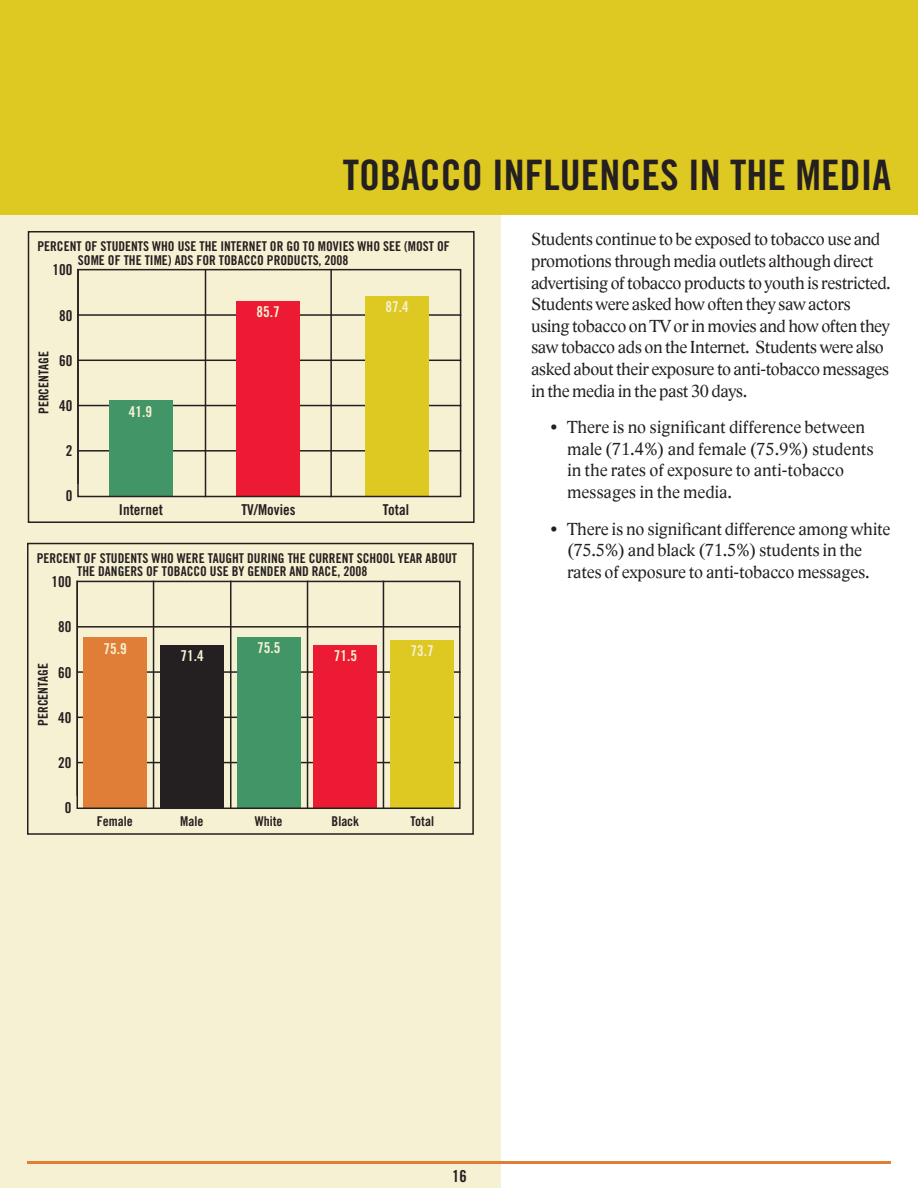
<style>
.page{position:relative;width:918px;height:1188px;background:#fff}
.page>*{position:absolute;margin:0;border:0;box-sizing:border-box;transform-origin:0 0}
.t1{font:42px "Trade Gothic Bold Cond Twenty";color:#241f20}
.t2{font:18px/21.6px "Lido STF";letter-spacing:-.02em;color:#241f20}
.t3{font:18px/21.6px "Lido STF";color:#241f20}
.t4{font:16.5px "Trade Gothic Bold Cond Twenty";color:#241f20}
.t5{font:15px "Trade Gothic Bold Cond Twenty";color:#241f20}
.t6{font:15px "Trade Gothic Bold Cond Twenty";color:#f6f1d2}
.t7{font:13.5px/13.5px "Trade Gothic Bold Cond Twenty";color:#241f20}
</style>
<div class="page">
<div style="left:0;top:1px;width:500px;height:1187px;background:#f6f1d2"></div>
<div style="left:0;top:0;width:918px;height:215px;background:#dec822"></div>
<div style="left:28px;top:231px;width:447px;height:292px;border:2px solid #241f20"></div>
<hr style="left:330px;top:269px;width:2px;height:228px;background:#231f20">
<hr style="left:205px;top:269px;width:1px;height:228px;background:#241f20">
<hr style="left:78px;top:314px;width:383px;height:2px;background:#241f20">
<hr style="left:78px;top:360px;width:383px;height:1px;background:#241f20">
<hr style="left:78px;top:405px;width:383px;height:1px;background:#241f20">
<hr style="left:78px;top:450px;width:383px;height:2px;background:#241f20">
<div style="left:109px;top:401px;width:64px;height:95px;background:#429566"></div>
<div style="left:236px;top:302px;width:64px;height:194px;background:#ed1a33"></div>
<div style="left:365px;top:296px;width:64px;height:200px;background:#dec822"></div>
<div style="left:77px;top:269px;width:384px;height:228px;border:2px solid #241f20"></div>
<hr style="left:27px;top:1161px;width:864px;height:3px;background:#e07e37">
<div style="left:27px;top:543px;width:447px;height:292px;border:2px solid #241f20"></div>
<hr style="left:230px;top:581px;width:1px;height:228px;background:#231f20">
<hr style="left:307px;top:581px;width:1px;height:228px;background:#231f20">
<hr style="left:383px;top:581px;width:1px;height:228px;background:#231f20">
<hr style="left:153px;top:581px;width:1px;height:228px;background:#241f20">
<hr style="left:77px;top:626px;width:384px;height:2px;background:#241f20">
<hr style="left:77px;top:671px;width:384px;height:2px;background:#241f20">
<hr style="left:77px;top:717px;width:384px;height:1px;background:#241f20">
<hr style="left:77px;top:762px;width:384px;height:1px;background:#241f20">
<div style="left:84px;top:637px;width:63px;height:171px;background:#e07e37"></div>
<div style="left:160px;top:645px;width:64px;height:163px;background:#241f20"></div>
<div style="left:237px;top:638px;width:63px;height:170px;background:#429566"></div>
<div style="left:314px;top:645px;width:63px;height:163px;background:#ed1a33"></div>
<div style="left:390px;top:640px;width:64px;height:168px;background:#dec822"></div>
<div style="left:76px;top:581px;width:385px;height:228px;border:2px solid #241f20"></div>
<h1 class="t1" style="left:343px;top:150px;width:549px">TOBACCO INFLUENCES IN THE MEDIA</h1>
<p class="t7" style="left:37px;top:240px;width:412px">PERCENT OF STUDENTS WHO USE THE INTERNET OR GO TO MOVIES WHO SEE (MOST OF<br>S</p>
<p class="t7" style="left:84px;top:253px;width:266px">OME OF THE TIME) ADS FOR TOBACCO PRODUCTS, 2008</p>
<p class="t5" style="left:52px;top:261px;width:21px">100</p>
<p class="t5" style="left:59px;top:306px;width:15px">80</p>
<p class="t5" style="left:59px;top:351px;width:15px">60</p>
<p class="t5" style="left:59px;top:396px;width:15px">40</p>
<p class="t5" style="left:66px;top:442px;width:8px">2</p>
<p class="t5" style="left:66px;top:487px;width:8px">0</p>
<p class="t6" style="left:257px;top:303px;width:25px">85.7</p>
<p class="t6" style="left:385px;top:298px;width:25px">87.4</p>
<p class="t7" style="left:37px;top:414px;width:64px;rotate:-90deg">PERCENTAGE</p>
<p class="t6" style="left:129px;top:403px;width:25px">41.9</p>
<p class="t5" style="left:119px;top:501px;width:46px">INTERNET</p>
<p class="t5" style="left:241px;top:501px;width:56px">TV/MOVIES</p>
<p class="t5" style="left:383px;top:501px;width:28px">TOTAL</p>
<p class="t7" style="left:77px;top:551px;width:381px;text-indent:-40px">PERCENT OF STUDENTS WHO WERE TAUGHT DURING THE CURRENT SCHOOL YEAR ABOUT<br>THE DANGERS OF TOBACCO USE BY GENDER AND RACE, 2008</p>
<p class="t5" style="left:52px;top:573px;width:21px">100</p>
<p class="t5" style="left:58px;top:618px;width:15px">80</p>
<p class="t5" style="left:58px;top:663px;width:15px">60</p>
<p class="t5" style="left:58px;top:708px;width:15px">40</p>
<p class="t5" style="left:58px;top:753px;width:15px">20</p>
<p class="t5" style="left:65px;top:799px;width:8px">0</p>
<p class="t6" style="left:257px;top:639px;width:25px">75.5</p>
<p class="t6" style="left:103px;top:639px;width:25px">75.9</p>
<p class="t6" style="left:334px;top:647px;width:25px">71.5</p>
<p class="t6" style="left:410px;top:641px;width:25px">73.7</p>
<p class="t6" style="left:180px;top:646px;width:25px">71.4</p>
<p class="t7" style="left:36px;top:726px;width:64px;rotate:-90deg">PERCENTAGE</p>
<p class="t7" style="left:97px;top:814px;width:37px">FEMALE</p>
<p class="t7" style="left:180px;top:814px;width:25px">MALE</p>
<p class="t7" style="left:255px;top:814px;width:29px">WHITE</p>
<p class="t7" style="left:332px;top:814px;width:29px">BLACK</p>
<p class="t7" style="left:411px;top:814px;width:25px">TOTAL</p>
<p class="t2" style="left:531px;top:229px;width:361px">Students continue to be exposed to tobacco use and promotions through media outlets although direct advertising of tobacco products to youth is restricted.<br>Students were asked how often they saw actors using tobacco on TV or in movies and how often they saw tobacco ads on the Internet. Students were also asked about their exposure to anti-tobacco messages in the media in the past 30 days.</p>
<p class="t3" style="left:567px;top:417px;width:308px;text-indent:-17px">• There is no significant difference between male (71.4%) and female (75.9%) students in the rates of exposure to anti-tobacco messages in the media.</p>
<p class="t2" style="left:567px;top:518px;width:325px;text-indent:-17px">• There is no significant difference among white (75.5%) and black (71.5%) students in the rates of exposure to anti-tobacco messages.</p>
<p class="t4" style="left:452px;top:1166px;width:16px">16</p>
</div>
